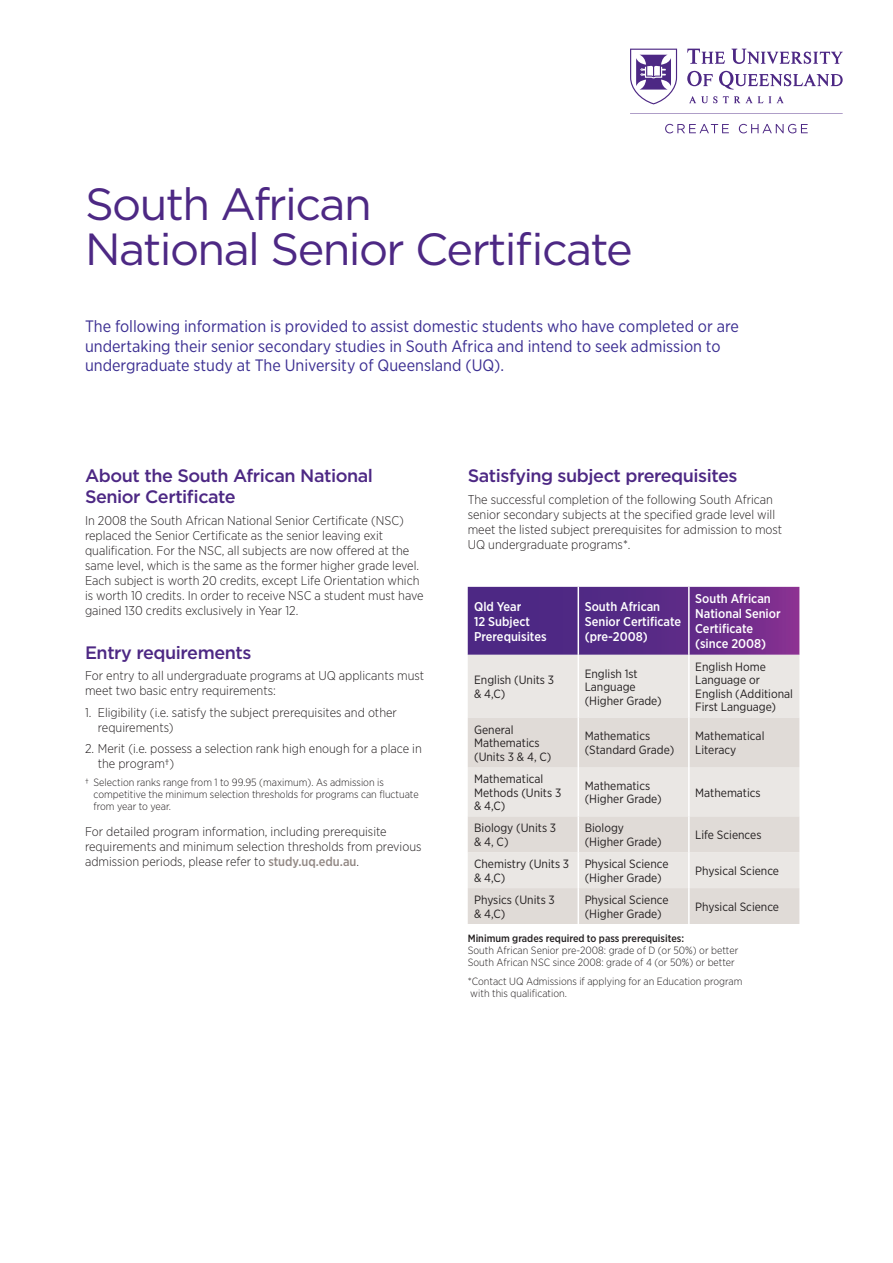
<style>
.page{position:relative;width:893px;height:1263px;background:#fff}
.page>*{position:absolute;margin:0;border:0;box-sizing:border-box;transform-origin:0 0}
.Main_head{font:45px/45px "Gotham";letter-spacing:-.035em;color:#4d2884}
.subhead{font:500 18px/21px "Gotham";letter-spacing:-.025em;color:#4d2884}
.t1{font:16.5px/19.5px "Gotham Narrow";color:#3c2f92}
.body{font:300 12.75px/15px "Gotham Narrow";color:#231f20}
.body-2{font:500 12.75px/15px "Gotham Narrow";color:#fff}
.table_body{font:12px/13.5px "Gotham Narrow";color:#231f20}
.body-3{font:300 10.5px/12px "Gotham Narrow";color:#231f20}
.s1{font-weight:500;color:#928884}
.s2{font-weight:500}
</style>
<div class="page">
<svg style="left:630px;top:49px;width:213px;height:84px"></svg>
<svg style="left:468px;top:587px;width:331px;height:68px;background:#5e2b88"></svg>
<div style="left:468px;top:655px;width:331px;height:63px;background:#eae7e4"></div>
<svg style="left:468px;top:718px;width:331px;height:206px;background:#e4e0dc"></svg>
<hr style="left:578px;top:587px;width:1px;height:68px;background:#fff">
<hr style="left:688px;top:587px;width:2px;height:68px;background:#fff">
<hr style="left:578px;top:655px;width:1px;height:63px;background:#fff">
<hr style="left:688px;top:655px;width:2px;height:63px;background:#fff">
<hr style="left:578px;top:718px;width:1px;height:49px;background:#fff">
<hr style="left:688px;top:718px;width:2px;height:49px;background:#fff">
<hr style="left:578px;top:767px;width:1px;height:49px;background:#fff">
<hr style="left:688px;top:767px;width:2px;height:49px;background:#fff">
<hr style="left:578px;top:816px;width:1px;height:36px;background:#fff">
<hr style="left:688px;top:816px;width:2px;height:36px;background:#fff">
<hr style="left:578px;top:852px;width:1px;height:36px;background:#fff">
<hr style="left:688px;top:852px;width:2px;height:36px;background:#fff">
<hr style="left:578px;top:888px;width:1px;height:36px;background:#fff">
<hr style="left:688px;top:888px;width:2px;height:36px;background:#fff">
<p class="Main_head" style="left:85px;top:180px;width:549px">South African<br>National Senior Certificate</p>
<p class="t1" style="left:85px;top:316px;width:655px">The following information is provided to assist domestic students who have completed or are undertaking their senior secondary studies in South Africa and intend to seek admission to undergraduate study at The University of Queensland (UQ).</p>
<p class="subhead" style="left:85px;top:465px;width:289px">About the South African National<br>Senior Certificate</p>
<p class="body" style="left:85px;top:512px;width:340px">In 2008 the South African National Senior Certificate (NSC) replaced the Senior Certificate as the senior leaving exit qualification. For the NSC, all subjects are now offered at the same level, which is the same as the former higher grade level.<br>Each subject is worth 20 credits, except Life Orientation which is worth 10 credits. In order to receive NSC a student must have gained 130 credits exclusively in Year 12.</p>
<p class="subhead" style="left:85px;top:642px;width:168px">Entry requirements</p>
<p class="body" style="left:85px;top:668px;width:341px">For entry to all undergraduate programs at UQ applicants must meet two basic entry requirements:</p>
<p class="body" style="left:98px;top:704px;width:301px;text-indent:-13px">1. Eligibility (i.e. satisfy the subject prerequisites and other requirements)</p>
<p class="body" style="left:98px;top:741px;width:326px;text-indent:-13px">2. Merit (i.e. possess a selection rank high enough for a place in the program†)</p>
<p class="body-3" style="left:94px;top:776px;width:327px;text-indent:-9px">† Selection ranks range from 1 to 99.95 (maximum). As admission is competitive the minimum selection thresholds for programs can fluctuate from year to year.</p>
<p class="body" style="left:85px;top:824px;width:338px">For detailed program information, including prerequisite requirements and minimum selection thresholds from previous admission periods, please refer to <span class="s1">study.uq.edu.au</span>.</p>
<p class="subhead" style="left:468px;top:465px;width:271px">Satisfying subject prerequisites</p>
<p class="body" style="left:468px;top:491px;width:316px">The successful completion of the following South African senior secondary subjects at the specified grade level will meet the listed subject prerequisites for admission to most UQ undergraduate programs*.</p>
<p class="body-2" style="left:474px;top:599px;width:74px">Qld Year<br>12 Subject<br>Prerequisites</p>
<p class="body-2" style="left:585px;top:599px;width:98px">South African<br>Senior Certificate (pre-2008)</p>
<p class="body-2" style="left:695px;top:591px;width:87px">South African<br>National Senior<br>Certificate (since 2008)</p>
<p class="table_body" style="left:474px;top:673px;width:82px">English (Units 3 &amp; 4,C)</p>
<p class="table_body" style="left:585px;top:666px;width:78px">English 1st<br>Language (Higher Grade)</p>
<p class="table_body" style="left:695px;top:659px;width:99px">English Home<br>Language or<br>English (Additional<br>First Language)</p>
<p class="table_body" style="left:474px;top:722px;width:79px">General<br>Mathematics (Units 3 &amp; 4, C)</p>
<p class="table_body" style="left:585px;top:729px;width:91px">Mathematics (Standard Grade)</p>
<p class="table_body" style="left:695px;top:729px;width:71px">Mathematical<br>Literacy</p>
<p class="table_body" style="left:474px;top:772px;width:89px">Mathematical<br>Methods (Units 3 &amp; 4,C)</p>
<p class="table_body" style="left:585px;top:778px;width:78px">Mathematics (Higher Grade)</p>
<p class="table_body" style="left:695px;top:785px;width:67px">Mathematics</p>
<p class="table_body" style="left:474px;top:821px;width:84px">Biology (Units 3 &amp; 4, C)</p>
<p class="table_body" style="left:585px;top:821px;width:78px">Biology (Higher Grade)</p>
<p class="table_body" style="left:695px;top:828px;width:68px">Life Sciences</p>
<p class="table_body" style="left:474px;top:857px;width:97px">Chemistry (Units 3 &amp; 4,C)</p>
<p class="table_body" style="left:585px;top:857px;width:85px">Physical Science (Higher Grade)</p>
<p class="table_body" style="left:695px;top:864px;width:85px">Physical Science</p>
<p class="table_body" style="left:474px;top:893px;width:82px">Physics (Units 3 &amp; 4,C)</p>
<p class="table_body" style="left:585px;top:893px;width:85px">Physical Science (Higher Grade)</p>
<p class="table_body" style="left:695px;top:900px;width:85px">Physical Science</p>
<p class="body-3" style="left:468px;top:932px;width:272px"><span class="s2">Minimum grades required to pass prerequisites:<br></span>South African Senior pre-2008: grade of D (or 50%) or better<br>South African NSC since 2008: grade of 4 (or 50%) or better</p>
<p class="body-3" style="left:468px;top:974px;width:276px">*Contact UQ Admissions if applying for an Education program with this qualification.</p>
</div>
